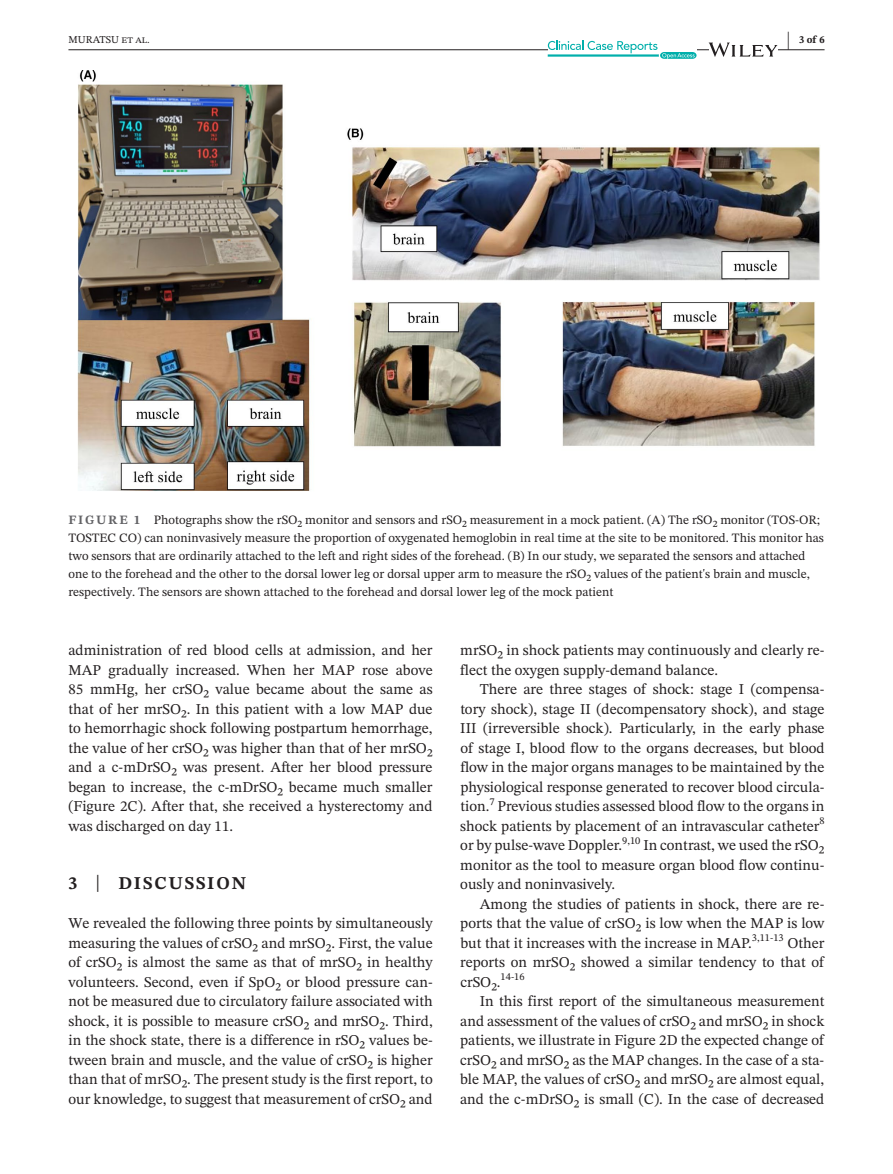
<style>
.page{position:relative;width:893px;height:1174px;background:#fff}
.page>*{position:absolute;margin:0;border:0;box-sizing:border-box;transform-origin:0 0}
.t1{font:700 21px "STIX Two Text";color:#231f20;scale:.42 1}
.t2{font:700 18px "STIX Two Text";letter-spacing:.1em;color:#231f20}
.t3{font:15px/19.5px "STIX Two Text";color:#231f20;text-align:justify}
.t4{font:12.75px/18px "STIX Two Text";color:#231f20}
.t5{font:10.5px "STIX Two Text";color:#231f20}
.t6{font:700 10.5px "STIX Two Text";color:#231f20}
.s1{font-weight:700;color:#636366}
.s2{font-weight:400;font-size:23.7px}
</style>
<div class="page">
<hr style="left:68px;top:49px;width:756px;height:1px;background:#231f20">
<svg style="left:548px;top:41px;width:148px;height:18px"></svg>
<svg style="left:709px;top:43px;width:68px;height:14px"></svg>
<img style="left:77px;top:70px;width:744px;height:421px">
<h1 class="t1" style="left:787px;top:24px;width:8px">|</h1>
<p class="t5" style="left:68px;top:32px;width:83px">MURATSU et al.</p>
<p class="t6" style="left:799px;top:32px;width:27px">3 of 6</p>
<p class="t4" style="left:68px;top:510px;width:757px"><span class="s1">FIGURE 1</span> Photographs show the rSO₂ monitor and sensors and rSO₂ measurement in a mock patient. (A) The rSO₂ monitor (TOS-OR; TOSTEC CO) can noninvasively measure the proportion of oxygenated hemoglobin in real time at the site to be monitored. This monitor has two sensors that are ordinarily attached to the left and right sides of the forehead. (B) In our study, we separated the sensors and attached one to the forehead and the other to the dorsal lower leg or dorsal upper arm to measure the rSO₂ values of the patient's brain and muscle, respectively. The sensors are shown attached to the forehead and dorsal lower leg of the mock patient</p>
<p class="t3" style="left:68px;top:640px;width:366px">administration of red blood cells at admission, and her MAP gradually increased. When her MAP rose above 85 mmHg, her crSO₂ value became about the same as that of her mrSO₂. In this patient with a low MAP due to hemorrhagic shock following postpartum hemorrhage, the value of her crSO₂ was higher than that of her mrSO₂ and a c-mDrSO₂ was present. After her blood pressure began to increase, the c-mDrSO₂ became much smaller (Figure 2C). After that, she received a hysterectomy and was discharged on day 11.</p>
<p class="t2" style="left:68px;top:870px;width:179px">3 <span class="s2">|</span> DISCUSSION</p>
<p class="t3" style="left:68px;top:913px;width:366px">We revealed the following three points by simultaneously measuring the values of crSO₂ and mrSO₂. First, the value of crSO₂ is almost the same as that of mrSO₂ in healthy volunteers. Second, even if SpO₂ or blood pressure can&shy;not be measured due to circulatory failure associated with shock, it is possible to measure crSO₂ and mrSO₂. Third, in the shock state, there is a difference in rSO₂ values be&shy;tween brain and muscle, and the value of crSO₂ is higher than that of mrSO₂. The present study is the first report, to our knowledge, to suggest that measurement of crSO₂ and</p>
<p class="t3" style="left:460px;top:640px;width:366px">mrSO₂ in shock patients may continuously and clearly re&shy;flect the oxygen supply-demand balance.</p>
<p class="t3" style="left:460px;top:679px;width:366px;text-indent:20px">There are three stages of shock: stage I (compensa&shy;tory shock), stage II (decompensatory shock), and stage III (irreversible shock). Particularly, in the early phase of stage I, blood flow to the organs decreases, but blood flow in the major organs manages to be maintained by the physiological response generated to recover blood circula&shy;tion.</p>
<p class="t5" style="left:489px;top:793px;width:7px">7</p>
<p class="t3" style="left:460px;top:796px;width:366px;text-indent:37px">Previous studies assessed blood flow to the organs in shock patients by placement of an intravascular catheter</p>
<p class="t5" style="left:819px;top:813px;width:7px">8</p>
<p class="t3" style="left:460px;top:835px;width:163px">or by pulse-wave Doppler.</p>
<p class="t5" style="left:622px;top:832px;width:20px">9,10</p>
<p class="t3" style="left:460px;top:835px;width:366px;text-indent:183px">In contrast, we used the rSO₂ monitor as the tool to measure organ blood flow continu&shy;ously and noninvasively.</p>
<p class="t3" style="left:460px;top:894px;width:366px;text-indent:20px">Among the studies of patients in shock, there are re&shy;ports that the value of crSO₂ is low when the MAP is low but that it increases with the increase in MAP.</p>
<p class="t5" style="left:752px;top:930px;width:33px">3,11-13</p>
<p class="t3" style="left:460px;top:933px;width:366px;text-indent:327px">Other reports on mrSO₂ showed a similar tendency to that of crSO₂.</p>
<p class="t5" style="left:501px;top:969px;width:26px">14-16</p>
<p class="t3" style="left:460px;top:991px;width:366px;text-indent:20px">In this first report of the simultaneous measurement and assessment of the values of crSO₂ and mrSO₂ in shock patients, we illustrate in Figure 2D the expected change of crSO₂ and mrSO₂ as the MAP changes. In the case of a sta&shy;ble MAP, the values of crSO₂ and mrSO₂ are almost equal, and the c-mDrSO₂ is small (C). In the case of decreased</p>
</div>
